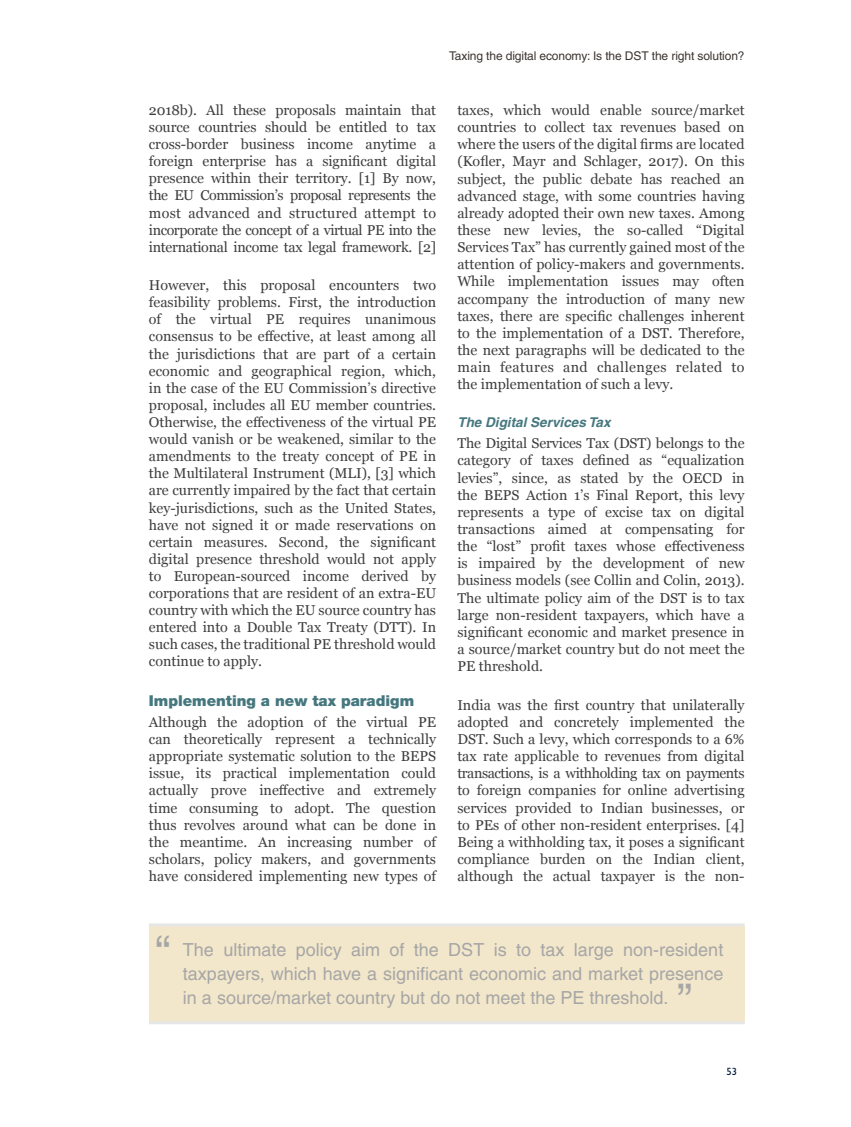
<style>
.page{position:relative;width:851px;height:1127px;background:#fff}
.page>*{position:absolute;margin:0;border:0;box-sizing:border-box;transform-origin:0 0}
._10_-_Texto_Grisete{font:45px "Helvetica";color:#a6a6a6}
._10_-_Texto_Grisete-2{font:18px/24px "Helvetica";color:#a6a6a6;text-align:justify}
._05_-_Epigrafe{font:900 15px "Helvetica Neue";color:#45777e}
._04_-_Texto_general{font:14.25px/17.1px "Georgia";color:#3e3e3f;text-align:justify}
._06_-_Sub_epigrafe{font:italic 700 13.5px "Helvetica";color:#45777e}
.t1{font:12px "Helvetica";letter-spacing:-.01em;color:#3b3532}
.t2{font:500 10.5px "Gill Sans MT Std";color:#00193e}
</style>
<div class="page">
<div style="left:149px;top:926px;width:595px;height:97px;background:#f3e7cb"></div>
<hr style="left:149px;top:923px;width:595px;height:3px;background:#e6e6e6">
<hr style="left:149px;top:1021px;width:595px;height:3px;background:#e6e6e6">
<p class="t1" style="left:449px;top:49px;width:297px">Taxing the digital economy: Is the DST the right solution?</p>
<p class="_04_-_Texto_general" style="left:149px;top:102px;width:289px">2018b). All these proposals maintain that source countries should be entitled to tax cross-border business income anytime a foreign enterprise has a significant digital presence within their territory. [1] By now, the EU Commission’s proposal represents the most advanced and structured attempt to incorporate the concept of a virtual PE into the international income tax legal framework. [2]</p>
<p class="_04_-_Texto_general" style="left:149px;top:277px;width:289px">However, this proposal encounters two feasibility problems. First, the introduction of the virtual PE requires unanimous consensus to be effective, at least among all the jurisdictions that are part of a certain economic and geographical region, which, in the case of the EU Commission’s directive proposal, includes all EU member countries.<br>Otherwise, the effectiveness of the virtual PE would vanish or be weakened, similar to the amendments to the treaty concept of PE in the Multilateral Instrument (MLI), [3] which are currently impaired by the fact that certain key-jurisdictions, such as the United States, have not signed it or made reservations on certain measures. Second, the significant digital presence threshold would not apply to European-sourced income derived by corporations that are resident of an extra-EU country with which the EU source country has entered into a Double Tax Treaty (DTT). In such cases, the traditional PE threshold would continue to apply.</p>
<p class="_05_-_Epigrafe" style="left:149px;top:691px;width:267px">Implementing a new tax paradigm</p>
<p class="_04_-_Texto_general" style="left:149px;top:714px;width:289px">Although the adoption of the virtual PE can theoretically represent a technically appropriate systematic solution to the BEPS issue, its practical implementation could actually prove ineffective and extremely time consuming to adopt. The question thus revolves around what can be done in the meantime. An increasing number of scholars, policy makers, and governments have considered implementing new types of</p>
<p class="_04_-_Texto_general" style="left:457px;top:102px;width:289px">taxes, which would enable source/market countries to collect tax revenues based on where the users of the digital firms are located (Kofler, Mayr and Schlager, 2017). On this subject, the public debate has reached an advanced stage, with some countries having already adopted their own new taxes. Among these new levies, the so-called “Digital Services Tax” has currently gained most of the attention of policy-makers and governments.<br>While implementation issues may often accompany the introduction of many new taxes, there are specific challenges inherent to the implementation of a DST. Therefore, the next paragraphs will be dedicated to the main features and challenges related to the implementation of such a levy.</p>
<p class="_06_-_Sub_epigrafe" style="left:457px;top:414px;width:155px">The Digital Services Tax</p>
<p class="_04_-_Texto_general" style="left:457px;top:435px;width:289px">The Digital Services Tax (DST) belongs to the category of taxes defined as “equalization levies”, since, as stated by the OECD in the BEPS Action 1’s Final Report, this levy represents a type of excise tax on digital transactions aimed at compensating for the “lost” profit taxes whose effectiveness is impaired by the development of new business models (see Collin and Colin, 2013).<br>The ultimate policy aim of the DST is to tax large non-resident taxpayers, which have a significant economic and market presence in a source/market country but do not meet the PE threshold.</p>
<p class="_04_-_Texto_general" style="left:457px;top:696px;width:289px">India was the first country that unilaterally adopted and concretely implemented the DST. Such a levy, which corresponds to a 6% tax rate applicable to revenues from digital transactions, is a withholding tax on payments to foreign companies for online advertising services provided to Indian businesses, or to PEs of other non-resident enterprises. [4] Being a withholding tax, it poses a significant compliance burden on the Indian client, although the actual taxpayer is the non-</p>
<p class="_10_-_Texto_Grisete" style="left:155px;top:926px;width:16px">“</p>
<p class="_10_-_Texto_Grisete-2" style="left:183px;top:938px;width:542px">The ultimate policy aim of the DST is to tax large non-resident taxpayers, which have a significant economic and market presence in a source/market country but do not meet the PE threshold.</p>
<p class="_10_-_Texto_Grisete" style="left:677px;top:974px;width:16px">”</p>
<p class="t2" style="left:726px;top:1065px;width:12px">53</p>
</div>
